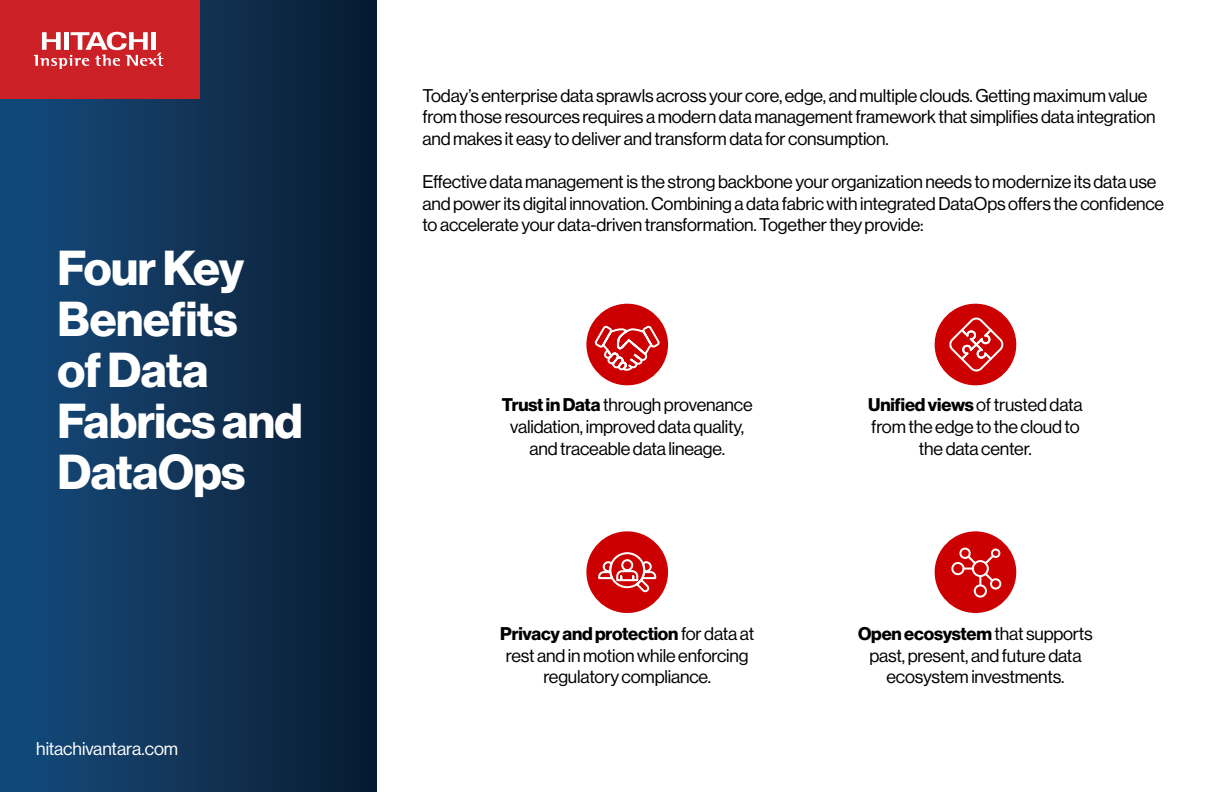
<style>
.page{position:relative;width:1224px;height:792px;background:#fff}
.page>*{position:absolute;margin:0;border:0;box-sizing:border-box;transform-origin:0 0}
.t1{font:48px/51px "N Haas Grotesk DS Pro 75 Bd";letter-spacing:-.01em;color:#fff}
.t2{font:18px/21.6px "N Haas Grotesk DS Pro 55 Rg";letter-spacing:-.01em;color:#000;text-align:center}
.t3{font:18px "N Haas Grotesk DS Pro 75 Bd";letter-spacing:-.01em;color:#000}
.t4{font:18px "N Haas Grotesk DS Pro 55 Rg";letter-spacing:-.005em;color:#fff}
.s1{font-family:"N Haas Grotesk DS Pro 75 Bd"}
.s2{font-family:"N Haas Grotesk DS Pro 55 Rg"}
</style>
<div class="page">
<div style="left:0;top:0;width:376px;height:792px;background:linear-gradient(to right,#154c7f,#0a1b30)"></div>
<div style="left:0;top:0;width:200px;height:99px;background:#cc2027"></div>
<svg style="left:34px;top:32px;width:129px;height:37px"></svg>
<div style="left:586px;top:304px;width:82px;height:81px;background:#c00;border-radius:50%"></div>
<div style="left:935px;top:304px;width:81px;height:81px;background:#c00;border-radius:50%"></div>
<div style="left:586px;top:531px;width:82px;height:82px;background:#c00;border-radius:50%"></div>
<div style="left:935px;top:531px;width:81px;height:82px;background:#c00;border-radius:50%"></div>
<svg style="left:593px;top:325px;width:68px;height:48px"></svg>
<svg style="left:949px;top:317px;width:55px;height:55px"></svg>
<svg style="left:598px;top:552px;width:59px;height:41px"></svg>
<svg style="left:951px;top:548px;width:50px;height:50px"></svg>
<h1 class="t1" style="left:58px;top:243px;width:247px">Four Key<br>Benefits<br>of Data<br>Fabrics and<br>DataOps</h1>
<p class="t4" style="left:36px;top:739px;width:143px">hitachivantara.com</p>
<p class="t2" style="left:422px;top:85px;width:735px;text-align:left">Today’s enterprise data sprawls across your core, edge, and multiple clouds. Getting maximum value from those resources requires a modern data management framework that simplifies data integration and makes it easy to deliver and transform data for consumption.</p>
<p class="t2" style="left:422px;top:171px;width:743px;text-align:left">Effective data management is the strong backbone your organization needs to modernize its data use and power its digital innovation. Combining a data fabric with integrated DataOps offers the confidence to accelerate your data-driven transformation. Together they provide:</p>
<p class="t2" style="left:502px;top:394px;width:252px"><span class="s1">Trust in Data</span> through provenance validation, improved data quality, and traceable data lineage.</p>
<p class="t2" style="left:868px;top:394px;width:216px"><span class="s1">Unified views</span> of trusted data from the edge to the cloud to the data center.</p>
<p class="t3" style="left:500px;top:623px;width:255px">Privacy and protection <span class="s2">for data at</span></p>
<p class="t2" style="left:506px;top:645px;width:244px">rest and in motion while enforcing regulatory compliance.</p>
<p class="t3" style="left:858px;top:623px;width:236px">Open ecosystem <span class="s2">that supports</span></p>
<p class="t2" style="left:869px;top:645px;width:214px">past, present, and future data ecosystem investments.</p>
</div>
